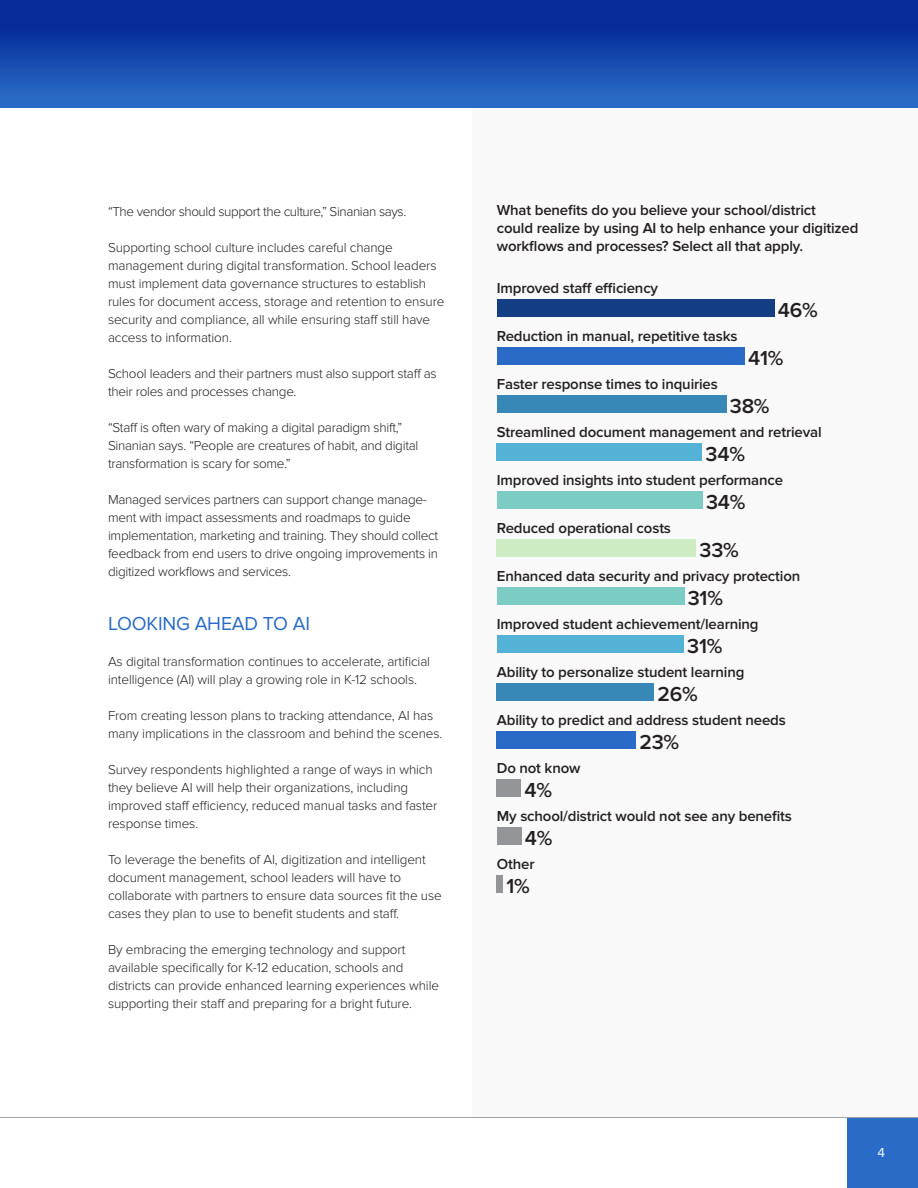
<style>
.page{position:relative;width:918px;height:1188px;background:#fff}
.page>*{position:absolute;margin:0;border:0;box-sizing:border-box;transform-origin:0 0}
.t1{font:600 21px "Proxima Nova";letter-spacing:-.01em;color:#231f20}
.t2{font:19.5px "Proxima Nova";letter-spacing:-.01em;color:#296bc6}
.t3{font:600 15px/18px "Proxima Nova";letter-spacing:-.01em;color:#231f20}
.t4{font:300 13.5px/18px "Proxima Nova";letter-spacing:-.01em;color:#231f20}
.t5{font:300 13.5px "Proxima Nova";letter-spacing:-.03em;color:#231f20}
.t6{font:13.5px "Proxima Nova";color:#fff}
</style>
<div class="page">
<div style="left:472px;top:4px;width:446px;height:1113px;background:#f9f9f9"></div>
<div style="left:0;top:0;width:918px;height:108px;background:linear-gradient(to bottom,#001f90,#296dc7)"></div>
<div style="left:848px;top:1118px;width:70px;height:70px;background:#296bc6"></div>
<hr style="left:0;top:1117px;width:918px;height:1px;background:#a1a3a6">
<div style="left:497px;top:300px;width:277px;height:17px;background:#133e83"></div>
<div style="left:497px;top:348px;width:248px;height:17px;background:#296bc6"></div>
<div style="left:497px;top:396px;width:229px;height:17px;background:#3788b7"></div>
<div style="left:497px;top:444px;width:205px;height:17px;background:#54b2d6"></div>
<div style="left:497px;top:492px;width:206px;height:17px;background:#7bccc5"></div>
<div style="left:497px;top:540px;width:199px;height:17px;background:#cdecc3"></div>
<div style="left:497px;top:588px;width:187px;height:17px;background:#7bccc5"></div>
<div style="left:497px;top:636px;width:187px;height:17px;background:#54b2d6"></div>
<div style="left:497px;top:684px;width:157px;height:17px;background:#3788b7"></div>
<div style="left:497px;top:732px;width:139px;height:17px;background:#296bc6"></div>
<div style="left:497px;top:780px;width:24px;height:17px;background:#939598"></div>
<div style="left:497px;top:828px;width:24px;height:17px;background:#939598"></div>
<div style="left:497px;top:876px;width:6px;height:17px;background:#939598"></div>
<p class="t5" style="left:108px;top:204px;width:300px">“The vendor should support the culture,” Sinanian says.</p>
<p class="t4" style="left:108px;top:239px;width:338px">Supporting school culture includes careful change management during digital transformation. School leaders must implement data governance structures to establish rules for document access, storage and retention to ensure security and compliance, all while ensuring staff still have access to information.</p>
<p class="t4" style="left:108px;top:365px;width:330px">School leaders and their partners must also support staff as their roles and processes change.</p>
<p class="t4" style="left:108px;top:419px;width:312px">“Staff is often wary of making a digital paradigm shift,”<br>Sinanian says. “People are creatures of habit, and digital transformation is scary for some.”</p>
<p class="t4" style="left:108px;top:491px;width:332px">Managed services partners can support change manage&shy;ment with impact assessments and roadmaps to guide implementation, marketing and training. They should collect feedback from end users to drive ongoing improvements in digitized workflows and services.</p>
<p class="t2" style="left:108px;top:612px;width:204px">LOOKING AHEAD TO AI</p>
<p class="t4" style="left:108px;top:653px;width:324px">As digital transformation continues to accelerate, artificial intelligence (AI) will play a growing role in K-12 schools.</p>
<p class="t4" style="left:108px;top:707px;width:336px">From creating lesson plans to tracking attendance, AI has many implications in the classroom and behind the scenes.</p>
<p class="t4" style="left:108px;top:761px;width:331px">Survey respondents highlighted a range of ways in which they believe AI will help their organizations, including improved staff efficiency, reduced manual tasks and faster response times.</p>
<p class="t4" style="left:108px;top:851px;width:335px">To leverage the benefits of AI, digitization and intelligent document management, school leaders will have to collaborate with partners to ensure data sources fit the use cases they plan to use to benefit students and staff.</p>
<p class="t4" style="left:108px;top:941px;width:333px">By embracing the emerging technology and support available specifically for K-12 education, schools and districts can provide enhanced learning experiences while supporting their staff and preparing for a bright future.</p>
<p class="t3" style="left:497px;top:201px;width:363px">What benefits do you believe your school/district<br>could realize by using AI to help enhance your digitized workflows and processes? Select all that apply.</p>
<p class="t3" style="left:497px;top:279px;width:163px">Improved staff efficiency</p>
<p class="t1" style="left:778px;top:298px;width:42px">46%</p>
<p class="t3" style="left:497px;top:327px;width:242px">Reduction in manual, repetitive tasks</p>
<p class="t1" style="left:748px;top:346px;width:37px">41%</p>
<p class="t3" style="left:497px;top:375px;width:223px">Faster response times to inquiries</p>
<p class="t1" style="left:730px;top:394px;width:41px">38%</p>
<p class="t3" style="left:497px;top:423px;width:326px">Streamlined document management and retrieval</p>
<p class="t1" style="left:706px;top:442px;width:41px">34%</p>
<p class="t3" style="left:497px;top:471px;width:288px">Improved insights into student performance</p>
<p class="t1" style="left:706px;top:490px;width:41px">34%</p>
<p class="t3" style="left:497px;top:519px;width:176px">Reduced operational costs</p>
<p class="t1" style="left:700px;top:538px;width:41px">33%</p>
<p class="t3" style="left:497px;top:567px;width:305px">Enhanced data security and privacy protection</p>
<p class="t1" style="left:688px;top:586px;width:37px">31%</p>
<p class="t3" style="left:497px;top:615px;width:263px">Improved student achievement/learning</p>
<p class="t1" style="left:687px;top:634px;width:37px">31%</p>
<p class="t3" style="left:497px;top:663px;width:249px">Ability to personalize student learning</p>
<p class="t1" style="left:657px;top:682px;width:42px">26%</p>
<p class="t3" style="left:497px;top:711px;width:291px">Ability to predict and address student needs</p>
<p class="t1" style="left:639px;top:730px;width:41px">23%</p>
<p class="t3" style="left:497px;top:759px;width:85px">Do not know</p>
<p class="t1" style="left:525px;top:778px;width:29px">4%</p>
<p class="t3" style="left:497px;top:807px;width:297px">My school/district would not see any benefits</p>
<p class="t1" style="left:525px;top:826px;width:29px">4%</p>
<p class="t3" style="left:497px;top:855px;width:39px">Other</p>
<p class="t1" style="left:506px;top:874px;width:25px">1%</p>
<p class="t6" style="left:878px;top:1144px;width:9px">4</p>
</div>
